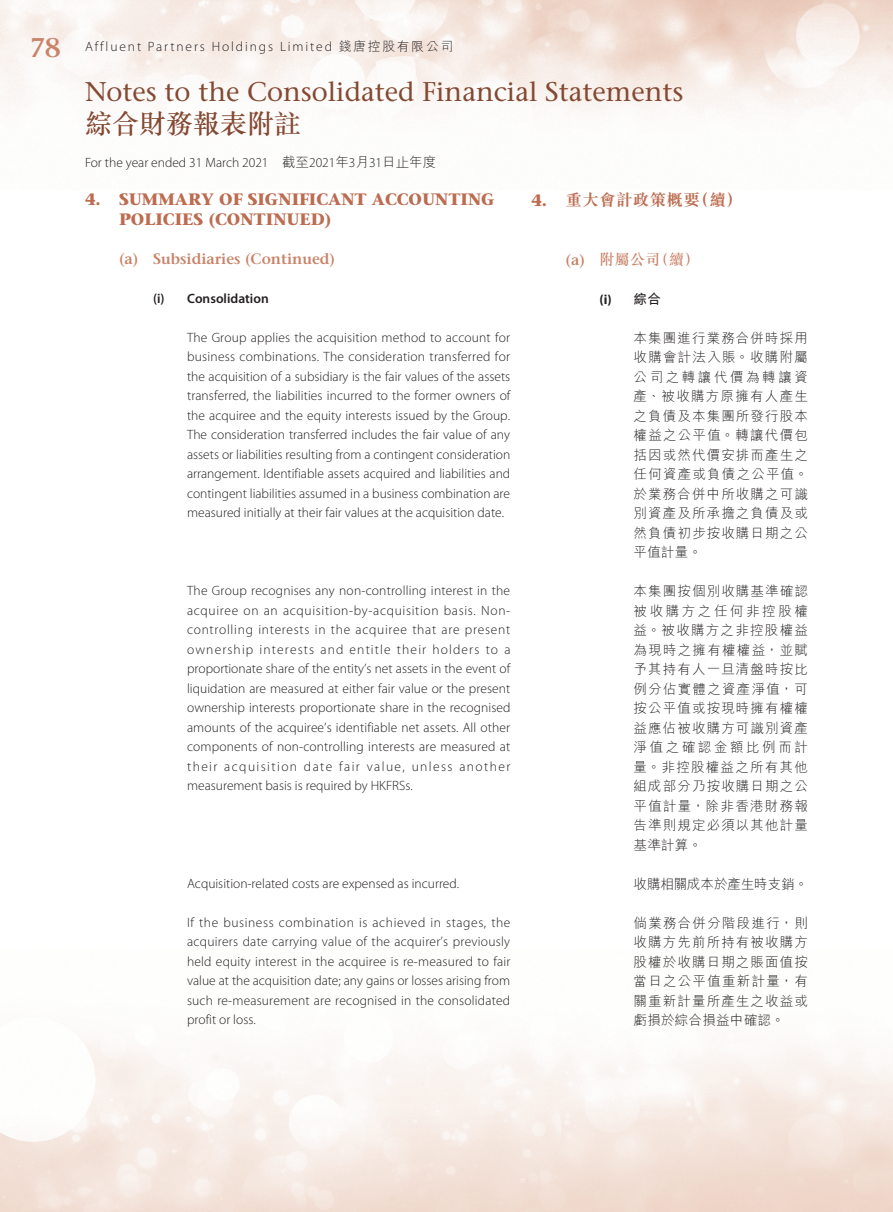
<style>
.page{position:relative;width:893px;height:1212px;background:#fff}
.page>*{position:absolute;margin:0;border:0;box-sizing:border-box;transform-origin:0 0}
.t1{font:500 27px "Stone Serif Std";color:#844933}
.t2{font:500 27px "M Sung HK";color:#844933}
._01_H1_E{font:700 16.5px/19.5px "Stone Serif Std";color:#bc6c50}
._001_H1_C{font:700 16.5px "M Sung HK";letter-spacing:.02em;color:#bc6c50}
._02_H2_E{font:600 15px "Stone Serif Std";color:#c98369}
._002_H2_C{font:500 15px "M Sung HK";color:#c98369}
._00_txt_E{font:300 13.5px/19.5px "Myriad Pro";color:#231f20;text-align:justify}
._000_txt_C{font:300 13.5px/19.5px "M Hei HK";letter-spacing:.085em;color:#231f20;text-align:justify}
._00_txt_E-2{font:300 13.5px "Myriad Pro";letter-spacing:.14em;color:#231f20}
._03_H3_E{font:600 13.5px "Myriad Pro";color:#231f20}
._000_txt_C-2{font:300 13.5px "M Hei HK";letter-spacing:-.005em;color:#231f20}
._003_H3_C{font:700 13.5px "Myriad Pro";color:#231f20}
.s1{font-family:"Stone Serif Std";font-weight:600;font-size:27px;color:#c98369}
.s2{font-family:"M Hei HK";font-size:12.75px}
.s3{font-family:"M Hei HK"}
.s4{font-family:"Stone Serif Std"}
.s5{font-family:"Stone Serif Std";font-weight:600}
</style>
<div class="page">
<img style="left:0;top:0;width:893px;height:120px">
<p class="_00_txt_E-2" style="left:29px;top:39px;width:425px"><span class="s1">78</span> Affluent Partners Holdings Limited <span class="s2">錢唐控股有限公司</span></p>
<h1 class="t1" style="left:85px;top:75px;width:600px">Notes to the Consolidated Financial Statements</h1>
<h1 class="t2" style="left:85px;top:105px;width:217px">綜合財務報表附註</h1>
<p class="_00_txt_E" style="left:85px;top:152px;width:353px">For the year ended 31 March 2021 <span class="s3">截至</span>2021<span class="s3">年</span>3<span class="s3">月</span>31<span class="s3">日止年度</span></p>
<p class="_001_H1_C" style="left:531px;top:192px;width:212px"><span class="s4">4.</span> 重大會計政策概要（續）</p>
<p class="_01_H1_E" style="left:119px;top:189px;width:377px;text-indent:-34px">4. SUMMARY OF SIGNIFICANT ACCOUNTING<br>POLICIES (CONTINUED)</p>
<p class="_02_H2_E" style="left:119px;top:249px;width:218px">(a) Subsidiaries (Continued)</p>
<p class="_03_H3_E" style="left:153px;top:289px;width:117px">(i) Consolidation</p>
<p class="_00_txt_E" style="left:187px;top:327px;width:325px">The Group applies the acquisition method to account for business combinations. The consideration transferred for the acquisition of a subsidiary is the fair values of the assets transferred, the liabilities incurred to the former owners of the acquiree and the equity interests issued by the Group.<br>The consideration transferred includes the fair value of any assets or liabilities resulting from a contingent consideration arrangement. Identifiable assets acquired and liabilities and contingent liabilities assumed in a business combination are measured initially at their fair values at the acquisition date.</p>
<p class="_002_H2_C" style="left:565px;top:249px;width:135px"><span class="s5">(a)</span> 附屬公司（續）</p>
<p class="_003_H3_C" style="left:600px;top:290px;width:63px">(i) <span class="s3">綜合</span></p>
<p class="_000_txt_C" style="left:634px;top:328px;width:176px">本集團進行業務合併時採用收購會計法入賬。收購附屬公司之轉讓代價為轉讓資產、被收購方原擁有人產生之負債及本集團所發行股本權益之公平值。轉讓代價包括因或然代價安排而產生之任何資產或負債之公平值。於業務合併中所收購之可識別資產及所承擔之負債及或然負債初步按收購日期之公平值計量。</p>
<p class="_000_txt_C" style="left:634px;top:581px;width:176px">本集團按個別收購基準確認被收購方之任何非控股權益。被收購方之非控股權益為現時之擁有權權益，並賦予其持有人一旦清盤時按比例分佔實體之資產淨值，可按公平值或按現時擁有權權益應佔被收購方可識別資產淨值之確認金額比例而計量。非控股權益之所有其他組成部分乃按收購日期之公平值計量，除非香港財務報告準則規定必須以其他計量基準計算。</p>
<p class="_000_txt_C-2" style="left:634px;top:877px;width:176px">收購相關成本於產生時支銷。</p>
<p class="_000_txt_C" style="left:634px;top:913px;width:176px">倘業務合併分階段進行，則收購方先前所持有被收購方股權於收購日期之賬面值按當日之公平值重新計量，有關重新計量所產生之收益或虧損於綜合損益中確認。</p>
<p class="_00_txt_E" style="left:187px;top:581px;width:325px">The Group recognises any non-controlling interest in the acquiree on an acquisition-by-acquisition basis. Non&shy;controlling interests in the acquiree that are present ownership interests and entitle their holders to a proportionate share of the entity’s net assets in the event of liquidation are measured at either fair value or the present ownership interests proportionate share in the recognised amounts of the acquiree’s identifiable net assets. All other components of non-controlling interests are measured at their acquisition date fair value, unless another measurement basis is required by HKFRSs.</p>
<p class="_00_txt_E" style="left:187px;top:873px;width:274px">Acquisition-related costs are expensed as incurred.</p>
<p class="_00_txt_E" style="left:187px;top:912px;width:325px">If the business combination is achieved in stages, the acquirers date carrying value of the acquirer’s previously held equity interest in the acquiree is re-measured to fair value at the acquisition date; any gains or losses arising from such re-measurement are recognised in the consolidated profit or loss.</p>
</div>
